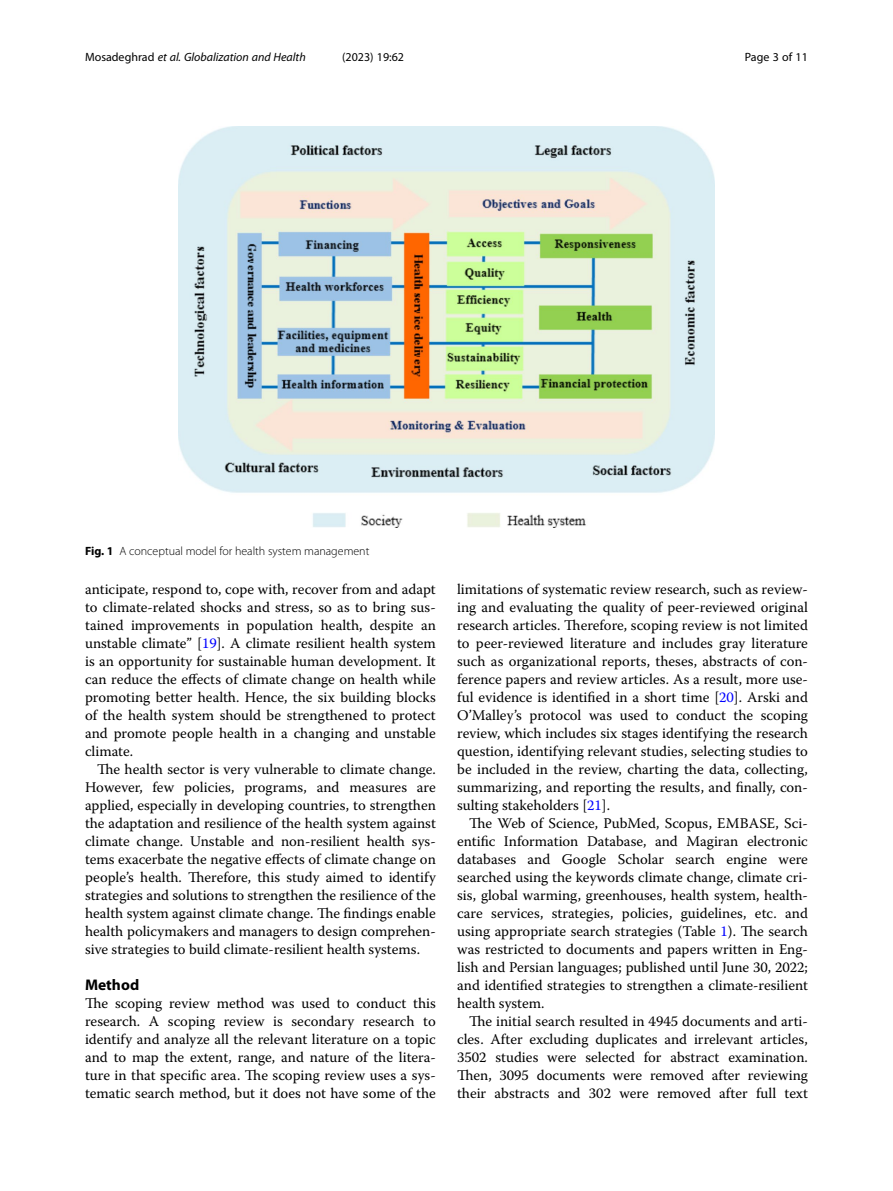
<style>
.page{position:relative;width:893px;height:1191px;background:#fff}
.page>*{position:absolute;margin:0;border:0;box-sizing:border-box;transform-origin:0 0}
.Head_1{font:700 15.45px "Myriad Pro";color:#000}
.Body_Text_Indent{font:14.7px/18px "Warnock Pro";color:#000;text-align:justify}
.Body_Text{font:14.7px/18px "Warnock Pro";color:#000;text-align:justify}
.Figure_Caption{font:300 12px "Myriad Pro";color:#000}
.t1{font:italic 12px "Myriad Pro";color:#000}
.t2{font:12px "Myriad Pro";color:#000}
.s1{font-style:normal}
.s2{font-weight:700}
.s3{color:#00f}
</style>
<div class="page">
<img style="left:178px;top:126px;width:536px;height:401px">
<p class="t1" style="left:85px;top:50px;width:222px"><span class="s1">Mosadeghrad</span> et al. Globalization and Health</p>
<p class="t2" style="left:342px;top:50px;width:63px">(2023) 19:62</p>
<p class="t2" style="left:745px;top:50px;width:65px">Page 3 of 11</p>
<p class="Figure_Caption" style="left:85px;top:544px;width:286px"><span class="s2">Fig. 1</span> A conceptual model for health system management</p>
<p class="Body_Text_Indent" style="left:85px;top:580px;width:352px">anticipate, respond to, cope with, recover from and adapt to climate-related shocks and stress, so as to bring sus&shy;tained improvements in population health, despite an unstable climate” [<span class="s3">19</span>]. A climate resilient health system is an opportunity for sustainable human development. It can reduce the effects of climate change on health while promoting better health. Hence, the six building blocks of the health system should be strengthened to protect and promote people health in a changing and unstable climate.</p>
<p class="Body_Text_Indent" style="left:85px;top:760px;width:352px;text-indent:12px">The health sector is very vulnerable to climate change.<br>However, few policies, programs, and measures are applied, especially in developing countries, to strengthen the adaptation and resilience of the health system against climate change. Unstable and non-resilient health sys&shy;tems exacerbate the negative effects of climate change on people’s health. Therefore, this study aimed to identify strategies and solutions to strengthen the resilience of the health system against climate change. The findings enable health policymakers and managers to design comprehen&shy;sive strategies to build climate-resilient health systems.</p>
<p class="Head_1" style="left:85px;top:975px;width:56px">Method</p>
<p class="Body_Text" style="left:85px;top:994px;width:352px">The scoping review method was used to conduct this research. A scoping review is secondary research to identify and analyze all the relevant literature on a topic and to map the extent, range, and nature of the litera&shy;ture in that specific area. The scoping review uses a sys&shy;tematic search method, but it does not have some of the</p>
<p class="Body_Text" style="left:457px;top:580px;width:352px">limitations of systematic review research, such as review&shy;ing and evaluating the quality of peer-reviewed original research articles. Therefore, scoping review is not limited to peer-reviewed literature and includes gray literature such as organizational reports, theses, abstracts of con&shy;ference papers and review articles. As a result, more use&shy;ful evidence is identified in a short time [<span class="s3">20</span>]. Arski and O’Malley’s protocol was used to conduct the scoping review, which includes six stages identifying the research question, identifying relevant studies, selecting studies to be included in the review, charting the data, collecting, summarizing, and reporting the results, and finally, con&shy;sulting stakeholders [<span class="s3">21</span>].</p>
<p class="Body_Text_Indent" style="left:457px;top:814px;width:352px;text-indent:12px">The Web of Science, PubMed, Scopus, EMBASE, Sci&shy;entific Information Database, and Magiran electronic databases and Google Scholar search engine were searched using the keywords climate change, climate cri&shy;sis, global warming, greenhouses, health system, health&shy;care services, strategies, policies, guidelines, etc. and using appropriate search strategies (Table <span class="s3">1</span>). The search was restricted to documents and papers written in Eng&shy;lish and Persian languages; published until June 30, 2022; and identified strategies to strengthen a climate-resilient health system.</p>
<p class="Body_Text_Indent" style="left:457px;top:1012px;width:352px;text-indent:12px">The initial search resulted in 4945 documents and arti&shy;cles. After excluding duplicates and irrelevant articles, 3502 studies were selected for abstract examination.<br>Then, 3095 documents were removed after reviewing their abstracts and 302 were removed after full text</p>
</div>
